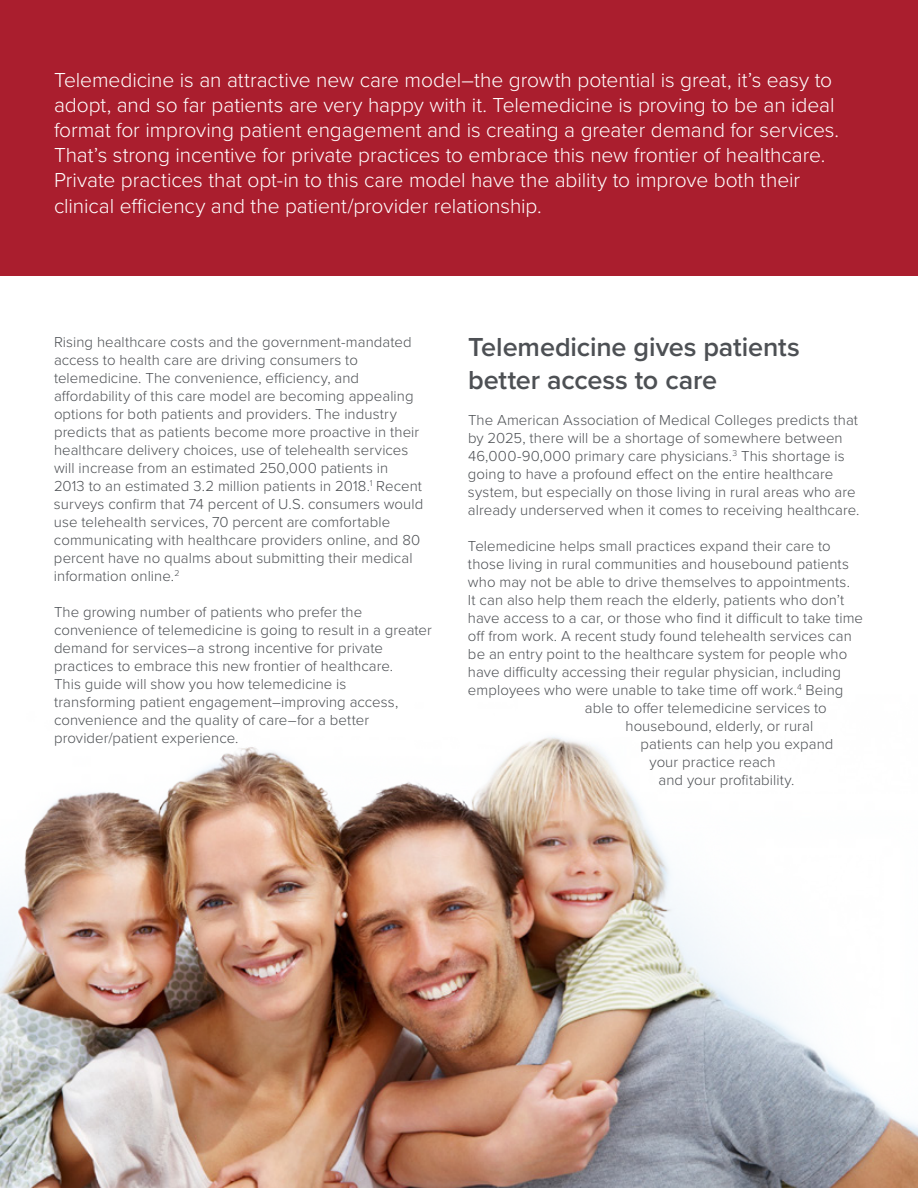
<style>
.page{position:relative;width:918px;height:1188px;background:#fff}
.page>*{position:absolute;margin:0;border:0;box-sizing:border-box;transform-origin:0 0}
.t1{font:600 27px/32.4px "Proxima Nova";letter-spacing:-.005em;color:#4d5054}
.t2{font:300 21px/25.2px "Proxima Nova";letter-spacing:-.005em;color:#fff}
.t3{font:300 15px/18px "Proxima Nova";letter-spacing:.005em;color:#4d5054}
</style>
<div class="page">
<div style="left:0;top:0;width:918px;height:275px;background:#aa1e2e"></div>
<img style="left:1px;top:736px;width:917px;height:452px">
<p class="t2" style="left:54px;top:66px;width:787px">Telemedicine is an attractive new care model–the growth potential is great, it’s easy to adopt, and so far patients are very happy with it. Telemedicine is proving to be an ideal format for improving patient engagement and is creating a greater demand for services.<br>That’s strong incentive for private practices to embrace this new frontier of healthcare.<br>Private practices that opt-in to this care model have the ability to improve both their clinical efficiency and the patient/provider relationship.</p>
<p class="t3" style="left:54px;top:332px;width:371px">Rising healthcare costs and the government-mandated access to health care are driving consumers to telemedicine. The convenience, efficiency, and affordability of this care model are becoming appealing options for both patients and providers. The industry predicts that as patients become more proactive in their healthcare delivery choices, use of telehealth services will increase from an estimated 250,000 patients in<br>2013 to an estimated 3.2 million patients in 2018.<sup>1</sup> Recent surveys confirm that 74 percent of U.S. consumers would use telehealth services, 70 percent are comfortable communicating with healthcare providers online, and 80 percent have no qualms about submitting their medical information online.<sup>2</sup></p>
<p class="t3" style="left:54px;top:602px;width:379px">The growing number of patients who prefer the convenience of telemedicine is going to result in a greater demand for services–a strong incentive for private practices to embrace this new frontier of healthcare.<br>This guide will show you how telemedicine is transforming patient engagement–improving access, convenience and the quality of care–for a better provider/patient experience.</p>
<h1 class="t1" style="left:468px;top:330px;width:334px">Telemedicine gives patients better access to care</h1>
<p class="t3" style="left:468px;top:410px;width:393px">The American Association of Medical Colleges predicts that by 2025, there will be a shortage of somewhere between 46,000-90,000 primary care physicians.<sup>3</sup> This shortage is going to have a profound effect on the entire healthcare system, but especially on those living in rural areas who are already underserved when it comes to receiving healthcare.</p>
<p class="t3" style="left:468px;top:536px;width:364px">Telemedicine helps small practices expand their care to</p>
<p class="t3" style="left:468px;top:554px;width:383px">those living in rural communities and housebound patients</p>
<p class="t3" style="left:468px;top:572px;width:383px">who may not be able to drive themselves to appointments.</p>
<p class="t3" style="left:468px;top:590px;width:378px">It can also help them reach the elderly, patients who don’t</p>
<p class="t3" style="left:468px;top:608px;width:397px">have access to a car, or those who find it difficult to take time</p>
<p class="t3" style="left:468px;top:626px;width:385px">off from work. A recent study found telehealth services can</p>
<p class="t3" style="left:468px;top:644px;width:381px">be an entry point to the healthcare system for people who</p>
<p class="t3" style="left:468px;top:662px;width:375px">have difficulty accessing their regular physician, including</p>
<p class="t3" style="left:468px;top:680px;width:377px">employees who were unable to take time off work.<sup>4</sup> Being</p>
<p class="t3" style="left:585px;top:698px;width:243px">able to offer telemedicine services to</p>
<p class="t3" style="left:625px;top:716px;width:189px">housebound, elderly, or rural</p>
<p class="t3" style="left:640px;top:734px;width:195px">patients can help you expand</p>
<p class="t3" style="left:649px;top:752px;width:128px">your practice reach</p>
<p class="t3" style="left:658px;top:770px;width:138px">and your profitability.</p>
</div>
